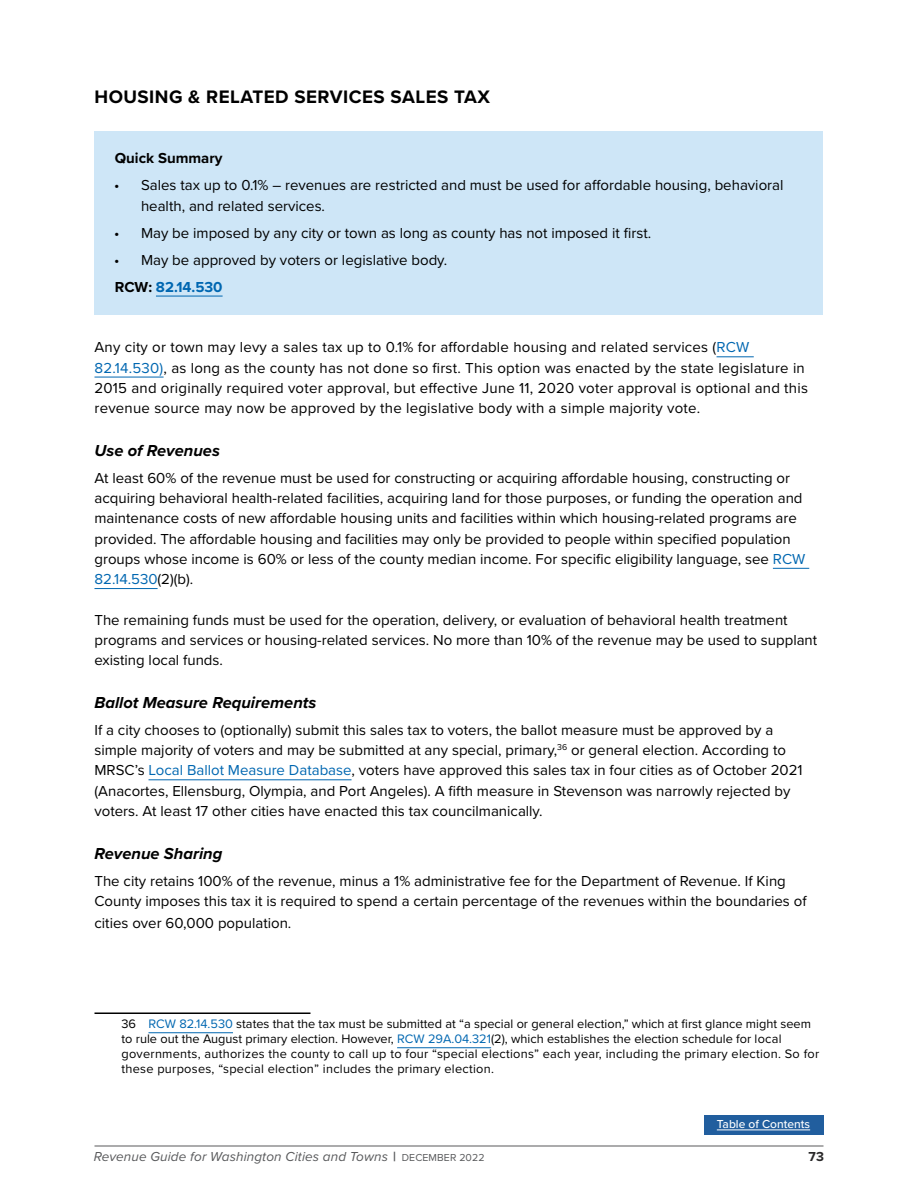
<style>
.page{position:relative;width:918px;height:1188px;background:#fff}
.page>*{position:absolute;margin:0;border:0;box-sizing:border-box;transform-origin:0 0}
.t1{font:700 18.75px "Proxima Nova";letter-spacing:.025em;color:#000}
.t2{font:italic 700 16.5px "Proxima Nova";color:#000}
.Body_Text{font:15px/20.2px "Proxima Nova";color:#000}
.Quick_Summary{font:700 15px "Proxima Nova";color:#0067b1}
.Quick_Summary-2{font:700 15px "Proxima Nova";color:#000}
.t3{font:italic 13.5px "Proxima Nova";letter-spacing:.01em;color:#58595b}
.t4{font:700 13.5px "Proxima Nova";color:#292829}
.Footnotes{font:12.75px/15px "Proxima Nova";color:#000}
.t5{font:500 12px "Proxima Nova";color:#fff}
.s1{color:#000}
.s2{color:#0067b1}
.s3{font-weight:700;font-style:normal}
.s4{font-style:normal;font-size:10.5px}
</style>
<div class="page">
<hr style="left:94px;top:1146px;width:730px;height:1px;background:#58595b">
<div style="left:704px;top:1115px;width:120px;height:20px;background:#215e9e"></div>
<hr style="left:717px;top:1130px;width:93px;height:1px;background:#fff">
<div style="left:94px;top:131px;width:730px;height:56px;background:#cee6f7"></div>
<div style="left:94px;top:158px;width:730px;height:76px;background:#cee6f7"></div>
<div style="left:94px;top:232px;width:730px;height:56px;background:#cee6f7"></div>
<div style="left:94px;top:259px;width:730px;height:56px;background:#cee6f7"></div>
<hr style="left:156px;top:296px;width:67px;height:1px;background:#0067b1">
<hr style="left:717px;top:357px;width:37px;height:1px;background:#0067b1">
<hr style="left:94px;top:377px;width:70px;height:1px;background:#0067b1">
<hr style="left:773px;top:568px;width:36px;height:1px;background:#0067b1">
<hr style="left:94px;top:588px;width:64px;height:1px;background:#0067b1">
<hr style="left:149px;top:780px;width:203px;height:1px;background:#0067b1">
<hr style="left:94px;top:1012px;width:216px;height:2px;background:#000">
<hr style="left:148px;top:1032px;width:85px;height:1px;background:#0067b1">
<hr style="left:397px;top:1047px;width:94px;height:1px;background:#0067b1">
<h2 class="t1" style="left:94px;top:82px;width:397px">HOUSING &amp; RELATED SERVICES SALES TAX</h2>
<p class="Quick_Summary-2" style="left:115px;top:147px;width:109px">Quick Summary</p>
<p class="Body_Text" style="left:141px;top:175px;width:644px;text-indent:-27px">• Sales tax up to 0.1% – revenues are restricted and must be used for affordable housing, behavioral health, and related services.</p>
<p class="Body_Text" style="left:114px;top:222px;width:539px">• May be imposed by any city or town as long as county has not imposed it first.</p>
<p class="Body_Text" style="left:114px;top:249px;width:335px">• May be approved by voters or legislative body.</p>
<p class="Quick_Summary" style="left:115px;top:275px;width:109px"><span class="s1">RCW:</span> 82.14.530</p>
<p class="Body_Text" style="left:94px;top:337px;width:715px">Any city or town may levy a sales tax up to 0.1% for affordable housing and related services (<span class="s2">RCW 82.14.530)</span>, as long as the county has not done so first. This option was enacted by the state legislature in 2015 and originally required voter approval, but effective June 11, 2020 voter approval is optional and this revenue source may now be approved by the legislative body with a simple majority vote.</p>
<h4 class="t2" style="left:94px;top:438px;width:127px">Use of Revenues</h4>
<p class="Body_Text" style="left:94px;top:467px;width:712px">At least 60% of the revenue must be used for constructing or acquiring affordable housing, constructing or acquiring behavioral health-related facilities, acquiring land for those purposes, or funding the operation and maintenance costs of new affordable housing units and facilities within which housing-related programs are provided. The affordable housing and facilities may only be provided to people within specified population groups whose income is 60% or less of the county median income. For specific eligibility language, see <span class="s2">RCW 82.14.530</span>(2)(b).</p>
<p class="Body_Text" style="left:94px;top:609px;width:724px">The remaining funds must be used for the operation, delivery, or evaluation of behavioral health treatment programs and services or housing-related services. No more than 10% of the revenue may be used to supplant existing local funds.</p>
<h4 class="t2" style="left:94px;top:690px;width:223px">Ballot Measure Requirements</h4>
<p class="Body_Text" style="left:94px;top:719px;width:710px">If a city chooses to (optionally) submit this sales tax to voters, the ballot measure must be approved by a simple majority of voters and may be submitted at any special, primary,<sup>36</sup> or general election. According to MRSC’s <span class="s2">Local Ballot Measure Database</span>, voters have approved this sales tax in four cities as of October 2021 (Anacortes, Ellensburg, Olympia, and Port Angeles). A fifth measure in Stevenson was narrowly rejected by voters. At least 17 other cities have enacted this tax councilmanically.</p>
<h4 class="t2" style="left:94px;top:841px;width:129px">Revenue Sharing</h4>
<p class="Body_Text" style="left:94px;top:870px;width:714px">The city retains 100% of the revenue, minus a 1% administrative fee for the Department of Revenue. If King<br>County imposes this tax it is required to spend a certain percentage of the revenues within the boundaries of</p>
<p class="Body_Text" style="left:94px;top:913px;width:198px">cities over 60,000 population.</p>
<p class="Footnotes" style="left:122px;top:1016px;width:699px">36 <span class="s2">RCW 82.14.530</span> states that the tax must be submitted at “a special or general election,” which at first glance might seem to rule out the August primary election. However, <span class="s2">RCW 29A.04.321</span>(2), which establishes the election schedule for local governments, authorizes the county to call up to four “special elections” each year, including the primary election. So for these purposes, “special election” includes the primary election.</p>
<p class="t5" style="left:717px;top:1115px;width:95px">Table of Contents</p>
<p class="t3" style="left:94px;top:1146px;width:392px">Revenue Guide for Washington Cities and Towns <span class="s3">|</span> <span class="s4">DECEMBER 2022</span></p>
<p class="t4" style="left:809px;top:1147px;width:17px">73</p>
</div>
